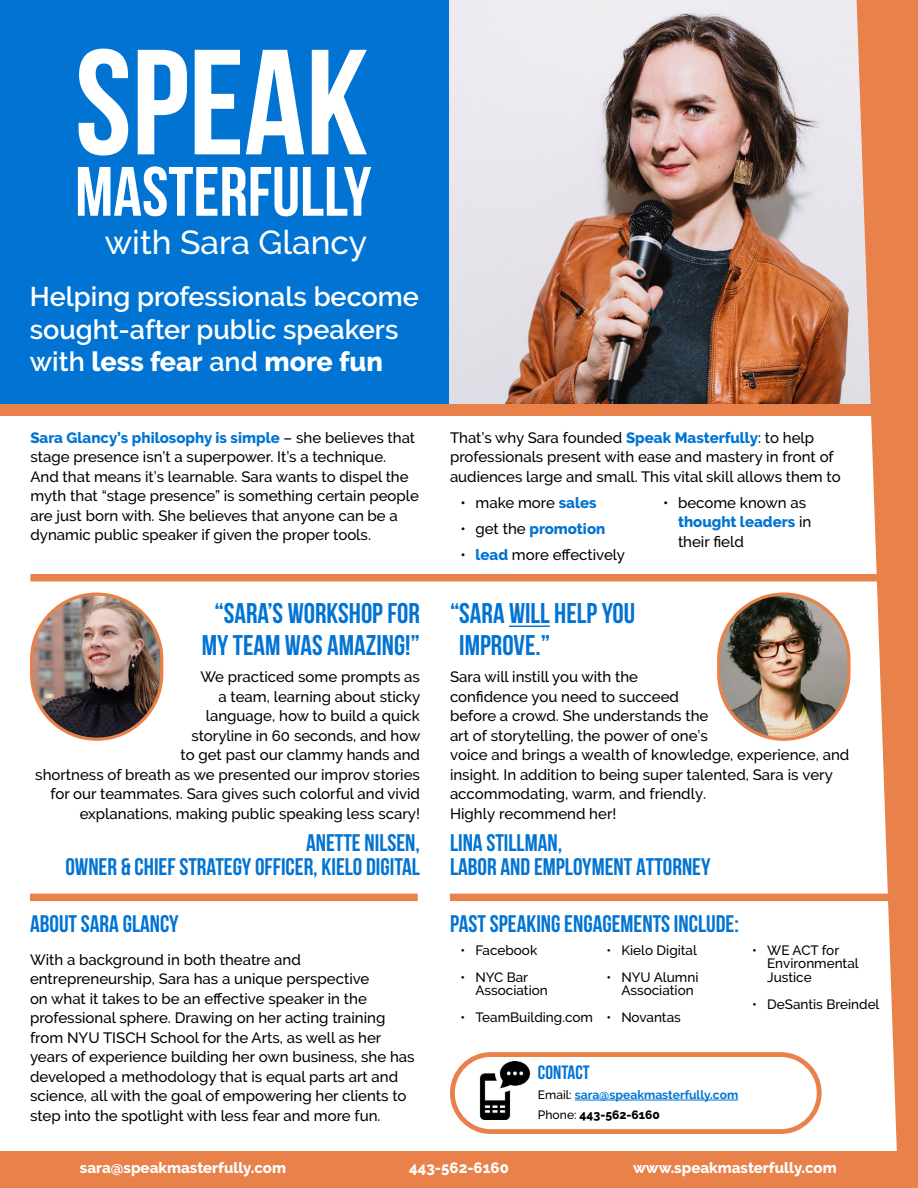
<style>
.page{position:relative;width:918px;height:1188px;background:#fff}
.page>*{position:absolute;margin:0;border:0;box-sizing:border-box;transform-origin:0 0}
.t1{font:700 149.4px "Bebas Neue";color:#fff}
.t2{font:700 69.75px "Bebas Neue";color:#fff}
.t3{font:500 33.15px "Raleway";color:#fff}
.header-right-large{font:700 28.5px/31.5px "Bebas Neue";color:#0174d3;text-align:center}
.header-left-large{font:700 28.5px/31.5px "Bebas Neue";color:#0174d3}
.paragraph{font:600 27px/32.7px "Raleway";color:#fff}
.header-left{font:700 24px/24px "Bebas Neue";color:#0174d3}
.header-right{font:700 24px/24px "Bebas Neue";color:#0174d3;text-align:right}
.header-left-2{font:700 19.35px "Bebas Neue";color:#0174d3}
.paragraph-2{font:500 15px/19.5px "Raleway";color:#000}
.paragraph-right{font:500 15px/19.5px "Raleway";color:#000;text-align:right}
.paragraph-3{font:800 15px "Raleway";color:#fff}
.t4{font:800 15px "Raleway";color:#0174d3}
.t5{font:500 13.5px/13.5px "Raleway";color:#000}
.paragraph-4{font:700 12.15px "Raleway";color:#0174d3}
.paragraph-5{font:800 12.15px "Raleway";color:#000}
.s1{font-weight:800}
.s2{font-weight:800;color:#0174d3}
.s3{font-weight:500;color:#000}
.s4{font-weight:500}
</style>
<div class="page">
<img style="left:449px;top:0;width:369px;height:404px">
<div style="left:30px;top:894px;width:388px;height:7px;background:#e8814a"></div>
<div style="left:450px;top:894px;width:468px;height:7px;background:#e8814a"></div>
<hr style="left:509px;top:626px;width:41px;height:1px;background:#0174d3">
<svg style="left:818px;top:0;width:100px;height:1152px"></svg>
<div style="left:0;top:0;width:449px;height:410px;background:#0174d3"></div>
<div style="left:0;top:404px;width:918px;height:12px;background:#e8814a"></div>
<div style="left:30px;top:574px;width:438px;height:8px;background:#e8814a"></div>
<div style="left:468px;top:574px;width:450px;height:8px;background:#e8814a"></div>
<img style="left:719px;top:594px;width:130px;height:145px;border-radius:65px">
<div style="left:717px;top:593px;width:133px;height:148px;border:3px solid #e8814a;border-radius:65px"></div>
<img style="left:32px;top:594px;width:130px;height:145px;border-radius:65px">
<div style="left:30px;top:593px;width:133px;height:148px;border:3px solid #e8814a;border-radius:65px"></div>
<div style="left:0;top:1152px;width:918px;height:36px;background:#e8814a"></div>
<div style="left:450px;top:1052px;width:372px;height:82px;border:5px solid #e8814a;border-radius:39px"></div>
<img style="left:479px;top:1061px;width:52px;height:58px">
<hr style="left:575px;top:1100px;width:163px;height:1px;background:#0174d3">
<p class="t1" style="left:75px;top:21px;width:295px">SPEAK</p>
<p class="t2" style="left:75px;top:153px;width:298px">MASTERFULLY</p>
<p class="t3" style="left:105px;top:223px;width:264px">with Sara Glancy</p>
<p class="paragraph" style="left:30px;top:280px;width:391px">Helping professionals become sought-after public speakers with <span class="s1">less fear</span> and <span class="s1">more fun</span></p>
<p class="paragraph-2" style="left:30px;top:428px;width:390px"><span class="s2">Sara Glancy’s philosophy is simple</span> – she believes that stage presence isn’t a superpower. It’s a technique.<br>And that means it’s learnable. Sara wants to dispel the myth that “stage presence” is something certain people are just born with. She believes that anyone can be a dynamic public speaker if given the proper tools.</p>
<p class="header-right-large" style="left:202px;top:597px;width:220px">“SARA’S WORKSHOP FOR<br>MY TEAM WAS AMAZING!”</p>
<p class="paragraph-right" style="left:35px;top:667px;width:387px">We practiced some prompts as<br>a team, learning about sticky<br>language, how to build a quick<br>storyline in 60 seconds, and how<br>to get past our clammy hands and<br>shortness of breath as we presented our improv stories for our teammates. Sara gives such colorful and vivid explanations, making public speaking less scary!</p>
<p class="header-right" style="left:65px;top:830px;width:356px">ANETTE NILSEN,<br>OWNER &amp; CHIEF STRATEGY OFFICER, KIELO DIGITAL</p>
<p class="header-left" style="left:30px;top:911px;width:150px">ABOUT SARA GLANCY</p>
<p class="paragraph-2" style="left:30px;top:950px;width:386px">With a background in both theatre and entrepreneurship, Sara has a unique perspective<br>on what it takes to be an effective speaker in the professional sphere. Drawing on her acting training from NYU TISCH School for the Arts, as well as her years of experience building her own business, she has developed a methodology that is equal parts art and science, all with the goal of empowering her clients to step into the spotlight with less fear and more fun.</p>
<p class="paragraph-2" style="left:450px;top:428px;width:392px">That’s why Sara founded <span class="s2">Speak Masterfully</span>: to help professionals present with ease and mastery in front of audiences large and small. This vital skill allows them to</p>
<p class="paragraph-2" style="left:460px;top:493px;width:138px">• make more <span class="s2">sales</span></p>
<p class="t4" style="left:460px;top:520px;width:146px"><span class="s3">• get the</span> promotion</p>
<p class="paragraph-2" style="left:460px;top:545px;width:166px">• <span class="s2">lead</span> more effectively</p>
<p class="paragraph-2" style="left:678px;top:493px;width:135px;text-indent:-15px">• become known as <span class="s2">thought leaders</span> in their field</p>
<p class="header-left-large" style="left:459px;top:597px;width:177px;text-indent:-9px">“SARA WILL HELP YOU<br>IMPROVE.”</p>
<p class="paragraph-2" style="left:450px;top:667px;width:401px">Sara will instill you with the<br>confidence you need to succeed<br>before a crowd. She understands the<br>art of storytelling, the power of one’s<br>voice and brings a wealth of knowledge, experience, and insight. In addition to being super talented, Sara is very accommodating, warm, and friendly.<br>Highly recommend her!</p>
<p class="header-left" style="left:450px;top:830px;width:262px">LINA STILLMAN,<br>LABOR AND EMPLOYMENT ATTORNEY</p>
<p class="header-left" style="left:450px;top:911px;width:290px">PAST SPEAKING ENGAGEMENTS INCLUDE:</p>
<p class="t5" style="left:460px;top:943px;width:78px">• Facebook</p>
<p class="t5" style="left:476px;top:970px;width:74px;text-indent:-15px">• NYC Bar<br>Association</p>
<p class="t5" style="left:460px;top:1011px;width:134px">• TeamBuilding.com</p>
<p class="t5" style="left:606px;top:943px;width:92px">• Kielo Digital</p>
<p class="t5" style="left:621px;top:970px;width:79px;text-indent:-15px">• NYU Alumni<br>Association</p>
<p class="t5" style="left:606px;top:1011px;width:76px">• Novantas</p>
<p class="t5" style="left:767px;top:943px;width:93px;text-indent:-15px">• WE ACT for<br>Environmental<br>Justice</p>
<p class="t5" style="left:752px;top:997px;width:129px">• DeSantis Breindel</p>
<p class="header-left-2" style="left:538px;top:1062px;width:53px">CONTACT</p>
<p class="paragraph-4" style="left:538px;top:1088px;width:202px"><span class="s3">Email:</span> sara@speakmasterfully.com</p>
<p class="paragraph-5" style="left:538px;top:1108px;width:124px"><span class="s4">Phone:</span> 443-562-6160</p>
<p class="paragraph-3" style="left:80px;top:1159px;width:208px">sara@speakmasterfully.com</p>
<p class="paragraph-3" style="left:409px;top:1159px;width:101px">443-562-6160</p>
<p class="paragraph-3" style="left:633px;top:1159px;width:205px">www.speakmasterfully.com</p>
</div>
